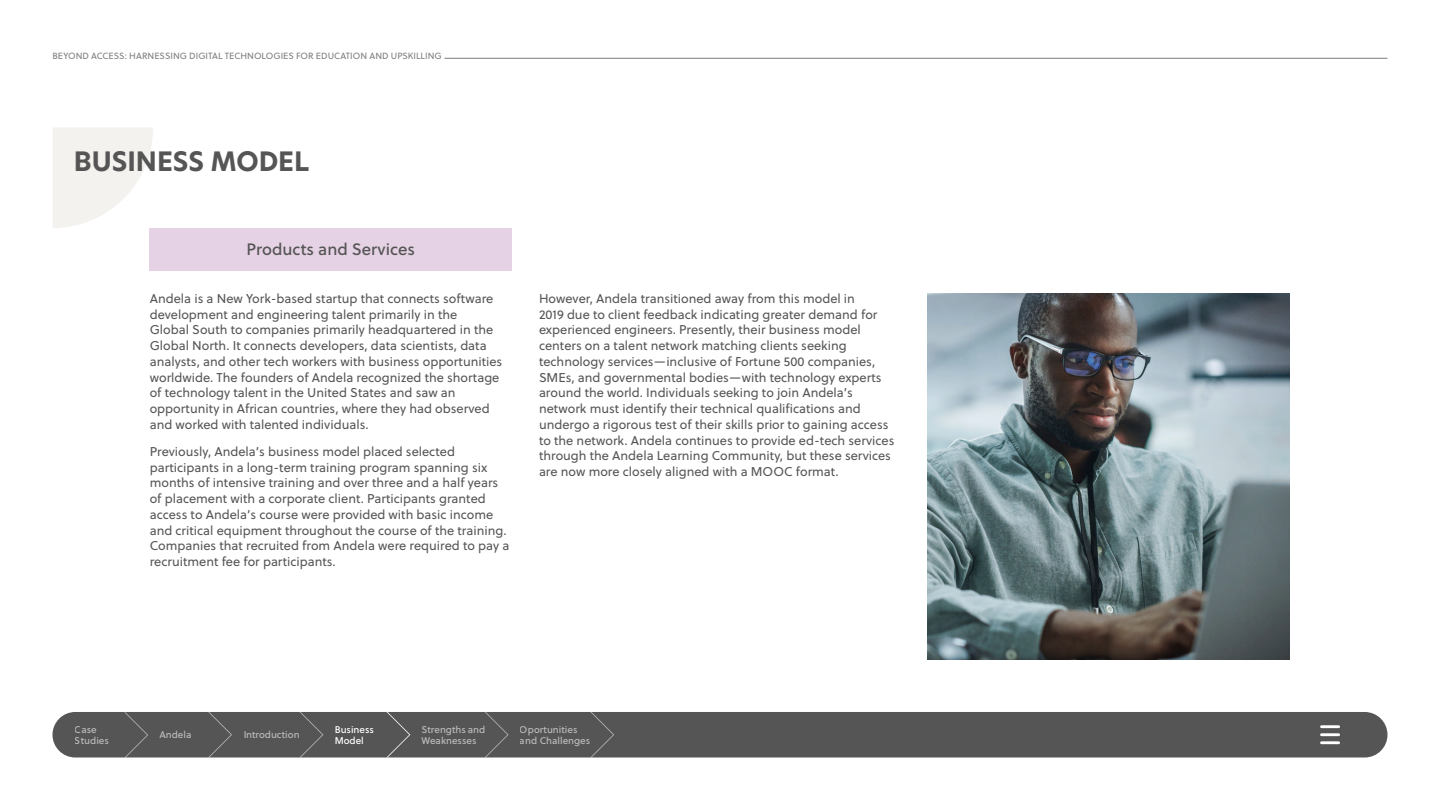
<style>
.page{position:relative;width:1440px;height:810px;background:#fff}
.page>*{position:absolute;margin:0;border:0;box-sizing:border-box;transform-origin:0 0}
.t1{font:700 26.25px "New Hero";color:#555}
.Subhead{font:16.5px "Soleil Bk";color:#555}
.Body_copy{font:12.75px/15.8px "Soleil";color:#555}
.Navigation{font:9.75px/10.5px "Soleil Bk";color:#fff}
.t2{font:9px "Soleil";color:#7d7d7d}
</style>
<div class="page">
<hr style="left:444px;top:58px;width:943px;height:1px;background:#7d7d7d">
<svg style="left:53px;top:128px;width:100px;height:100px"></svg>
<div style="left:150px;top:228px;width:362px;height:42px;background:#e5d2e4"></div>
<div style="left:52px;top:712px;width:1336px;height:45px;background:#555;border-radius:23px"></div>
<svg style="left:1320px;top:725px;width:20px;height:19px"></svg>
<svg style="left:208px;top:712px;width:24px;height:46px"></svg>
<svg style="left:300px;top:712px;width:23px;height:46px"></svg>
<svg style="left:386px;top:712px;width:24px;height:46px"></svg>
<svg style="left:485px;top:712px;width:24px;height:46px"></svg>
<svg style="left:590px;top:712px;width:24px;height:46px"></svg>
<svg style="left:124px;top:712px;width:24px;height:46px"></svg>
<img style="left:928px;top:293px;width:362px;height:367px">
<p class="t2" style="left:52px;top:49px;width:391px">BEYOND ACCESS: HARNESSING DIGITAL TECHNOLOGIES FOR EDUCATION AND UPSKILLING</p>
<p class="t1" style="left:74px;top:143px;width:237px">BUSINESS MODEL</p>
<p class="Subhead" style="left:247px;top:237px;width:170px">Products and Services</p>
<p class="Body_copy" style="left:150px;top:290px;width:354px">Andela is a New York-based startup that connects software development and engineering talent primarily in the<br>Global South to companies primarily headquartered in the Global North. It connects developers, data scientists, data analysts, and other tech workers with business opportunities worldwide. The founders of Andela recognized the shortage of technology talent in the United States and saw an opportunity in African countries, where they had observed and worked with talented individuals.</p>
<p class="Body_copy" style="left:150px;top:443px;width:361px">Previously, Andela’s business model placed selected participants in a long-term training program spanning six months of intensive training and over three and a half years of placement with a corporate client. Participants granted access to Andela’s course were provided with basic income and critical equipment throughout the course of the training.<br>Companies that recruited from Andela were required to pay a recruitment fee for participants.</p>
<p class="Body_copy" style="left:539px;top:290px;width:357px">However, Andela transitioned away from this model in<br>2019 due to client feedback indicating greater demand for experienced engineers. Presently, their business model centers on a talent network matching clients seeking technology services—inclusive of Fortune 500 companies, SMEs, and governmental bodies—with technology experts around the world. Individuals seeking to join Andela’s network must identify their technical qualifications and undergo a rigorous test of their skills prior to gaining access to the network. Andela continues to provide ed-tech services through the Andela Learning Community, but these services are now more closely aligned with a MOOC format.</p>
<p class="Navigation" style="left:75px;top:724px;width:36px">Case<br>Studies</p>
<p class="Navigation" style="left:159px;top:729px;width:34px">Andela</p>
<p class="Navigation" style="left:243px;top:729px;width:58px">Introduction</p>
<p class="Navigation" style="left:335px;top:724px;width:41px">Business<br>Model</p>
<p class="Navigation" style="left:422px;top:724px;width:65px">Strengths and<br>Weaknesses</p>
<p class="Navigation" style="left:520px;top:724px;width:72px">Oportunities and Challenges</p>
</div>
